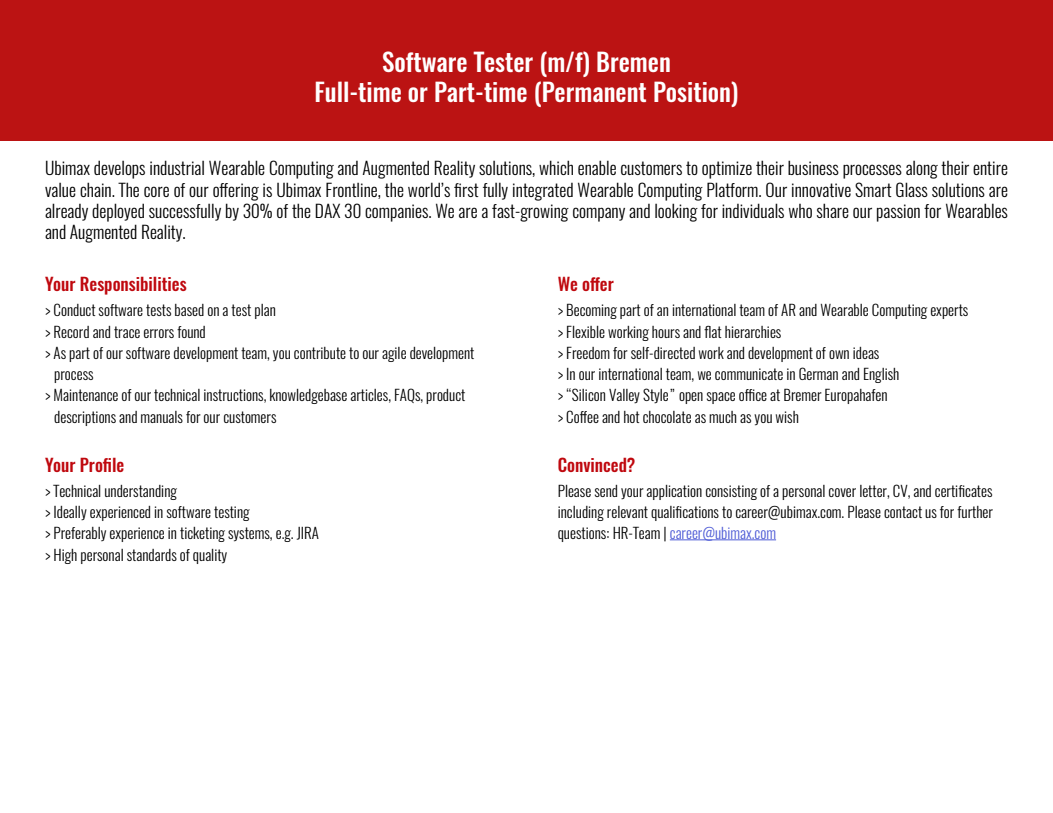
<style>
.page{position:relative;width:1053px;height:813px;background:#fff}
.page>*{position:absolute;margin:0;border:0;box-sizing:border-box;transform-origin:0 0}
.t1{font:500 25px/30px "Oswald";color:#fff;text-align:center}
.t2{font:300 17.5px/21.2px "Oswald";color:#000;text-align:justify}
.t3{font:500 17.5px "Oswald";color:#bf080e}
.t4{font:300 15px/21.2px "Oswald";color:#000}
.s1{color:#4f5cd6}
</style>
<div class="page">
<div style="left:0;top:0;width:1052px;height:141px;background:#bb1313"></div>
<hr style="left:669px;top:539px;width:107px;height:1px;background:#4f5cd6">
<h1 class="t1" style="left:314px;top:48px;width:425px">Software Tester (m/f) Bremen<br>Full-time or Part-time (Permanent Position)</h1>
<p class="t2" style="left:45px;top:158px;width:964px">Ubimax develops industrial Wearable Computing and Augmented Reality solutions, which enable customers to optimize their business processes along their entire value chain. The core of our offering is Ubimax Frontline, the world’s first fully integrated Wearable Computing Platform. Our innovative Smart Glass solutions are already deployed successfully by 30% of the DAX 30 companies. We are a fast-growing company and looking for individuals who share our passion for Wearables and Augmented Reality.</p>
<p class="t3" style="left:45px;top:272px;width:143px">Your Responsibilities</p>
<p class="t4" style="left:45px;top:299px;width:232px">&gt; Conduct software tests based on a test plan</p>
<p class="t4" style="left:45px;top:321px;width:162px">&gt; Record and trace errors found</p>
<p class="t4" style="left:45px;top:342px;width:431px">&gt; As part of our software development team, you contribute to our agile development</p>
<p class="t4" style="left:54px;top:363px;width:41px">process</p>
<p class="t4" style="left:45px;top:384px;width:422px">&gt; Maintenance of our technical instructions, knowledgebase articles, FAQs, product</p>
<p class="t4" style="left:54px;top:406px;width:224px">descriptions and manuals for our customers</p>
<p class="t3" style="left:557px;top:272px;width:58px">We offer</p>
<p class="t4" style="left:557px;top:299px;width:412px">&gt; Becoming part of an international team of AR and Wearable Computing experts &gt; Flexible working hours and flat hierarchies<br>&gt; Freedom for self-directed work and development of own ideas<br>&gt; In our international team, we communicate in German and English<br>&gt; “Silicon Valley Style” open space office at Bremer Europahafen<br>&gt; Coffee and hot chocolate as much as you wish</p>
<p class="t3" style="left:45px;top:452px;width:81px">Your Profile</p>
<p class="t4" style="left:45px;top:480px;width:275px">&gt; Technical understanding<br>&gt; Ideally experienced in software testing<br>&gt; Preferably experience in ticketing systems, e.g. JIRA &gt; High personal standards of quality</p>
<p class="t3" style="left:557px;top:452px;width:79px">Convinced?</p>
<p class="t4" style="left:557px;top:480px;width:436px;text-align:justify">Please send your application consisting of a personal cover letter, CV, and certificates including relevant qualifications to career@ubimax.com. Please contact us for further questions: HR-Team | <span class="s1">career@ubimax.com</span></p>
</div>
